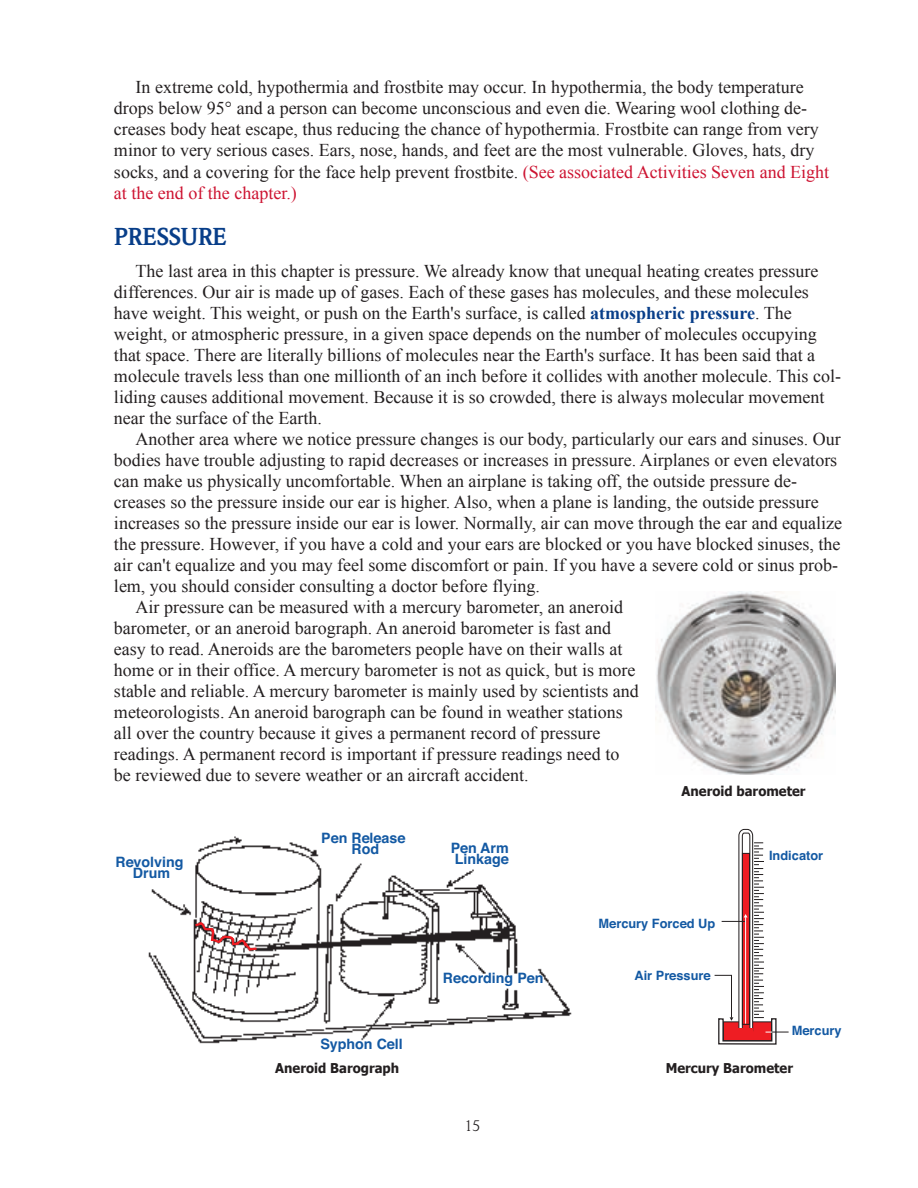
<style>
.page{position:relative;width:918px;height:1188px;background:#fff}
.page>*{position:absolute;margin:0;border:0;box-sizing:border-box;transform-origin:0 0}
.t1{font:700 24px "Weidemann";color:#083e89}
.t2{font:18px/21px "Times New Roman";color:#231f20}
.t3{font:15px "Weidemann";color:#231f20}
.t4{font:700 14.25px/11.4px "Helvetica";color:#1359a3;text-align:center}
.t5{font:700 13.5px "Tahoma";color:#231f20}
.t6{font:700 12.75px "Helvetica";color:#1359a3}
.s1{color:#cd1331}
.s2{font-weight:700;color:#083e89}
</style>
<div class="page">
<img style="left:148px;top:836px;width:424px;height:208px">
<svg style="left:714px;top:829px;width:75px;height:216px"></svg>
<svg style="left:193px;top:921px;width:66px;height:31px"></svg>
<img style="left:655px;top:591px;width:180px;height:184px">
<p class="t2" style="left:114px;top:77px;width:717px;text-indent:22px">In extreme cold, hypothermia and frostbite may occur. In hypothermia, the body temperature drops below 95° and a person can become unconscious and even die. Wearing wool clothing de&shy;creases body heat escape, thus reducing the chance of hypothermia. Frostbite can range from very minor to very serious cases. Ears, nose, hands, and feet are the most vulnerable. Gloves, hats, dry socks, and a covering for the face help prevent frostbite. <span class="s1">(See associated Activities Seven and Eight at the end of the chapter.)</span></p>
<h1 class="t1" style="left:114px;top:228px;width:114px">PRESSURE</h1>
<p class="t2" style="left:114px;top:261px;width:729px;text-indent:22px">The last area in this chapter is pressure. We already know that unequal heating creates pressure differences. Our air is made up of gases. Each of these gases has molecules, and these molecules have weight. This weight, or push on the Earth's surface, is called <span class="s2">atmospheric pressure</span>. The weight, or atmospheric pressure, in a given space depends on the number of molecules occupying that space. There are literally billions of molecules near the Earth's surface. It has been said that a molecule travels less than one millionth of an inch before it collides with another molecule. This col&shy;liding causes additional movement. Because it is so crowded, there is always molecular movement near the surface of the Earth.</p>
<p class="t2" style="left:136px;top:429px;width:707px">Another area where we notice pressure changes is our body, particularly our ears and sinuses. Our</p>
<p class="t2" style="left:114px;top:450px;width:725px">bodies have trouble adjusting to rapid decreases or increases in pressure. Airplanes or even elevators</p>
<p class="t2" style="left:114px;top:471px;width:685px">can make us physically uncomfortable. When an airplane is taking off, the outside pressure de-</p>
<p class="t2" style="left:114px;top:492px;width:706px">creases so the pressure inside our ear is higher. Also, when a plane is landing, the outside pressure</p>
<p class="t2" style="left:114px;top:513px;width:730px">increases so the pressure inside our ear is lower. Normally, air can move through the ear and equalize</p>
<p class="t2" style="left:114px;top:534px;width:728px">the pressure. However, if you have a cold and your ears are blocked or you have blocked sinuses, the</p>
<p class="t2" style="left:114px;top:555px;width:726px">air can't equalize and you may feel some discomfort or pain. If you have a severe cold or sinus prob-</p>
<p class="t2" style="left:114px;top:576px;width:427px">lem, you should consider consulting a doctor before flying.</p>
<p class="t2" style="left:136px;top:597px;width:489px">Air pressure can be measured with a mercury barometer, an aneroid</p>
<p class="t2" style="left:114px;top:618px;width:499px">barometer, or an aneroid barograph. An aneroid barometer is fast and</p>
<p class="t2" style="left:114px;top:639px;width:510px">easy to read. Aneroids are the barometers people have on their walls at</p>
<p class="t2" style="left:114px;top:660px;width:523px">home or in their office. A mercury barometer is not as quick, but is more</p>
<p class="t2" style="left:114px;top:681px;width:526px">stable and reliable. A mercury barometer is mainly used by scientists and</p>
<p class="t2" style="left:114px;top:702px;width:510px">meteorologists. An aneroid barograph can be found in weather stations</p>
<p class="t2" style="left:114px;top:723px;width:488px">all over the country because it gives a permanent record of pressure</p>
<p class="t2" style="left:114px;top:744px;width:507px">readings. A permanent record is important if pressure readings need to</p>
<p class="t2" style="left:114px;top:765px;width:416px">be reviewed due to severe weather or an aircraft accident.</p>
<p class="t4" style="left:321px;top:834px;width:86px">Pen Release<br>Rod</p>
<p class="t4" style="left:451px;top:844px;width:60px">Pen Arm</p>
<p class="t4" style="left:115px;top:857px;width:70px">Revolving</p>
<p class="t4" style="left:455px;top:855px;width:55px">Linkage</p>
<p class="t4" style="left:133px;top:869px;width:39px">Drum</p>
<p class="t4" style="left:320px;top:1040px;width:84px">Syphon Cell</p>
<p class="t5" style="left:275px;top:1059px;width:125px">Aneroid Barograph</p>
<p class="t4" style="left:443px;top:974px;width:102px">Recording Pen</p>
<p class="t3" style="left:465px;top:1121px;width:17px">15</p>
<p class="t5" style="left:682px;top:782px;width:125px">Aneroid barometer</p>
<p class="t6" style="left:599px;top:919px;width:118px">Mercury Forced Up</p>
<p class="t6" style="left:634px;top:971px;width:78px">Air Pressure</p>
<p class="t6" style="left:769px;top:851px;width:56px">Indicator</p>
<p class="t6" style="left:792px;top:1025px;width:51px">Mercury</p>
<p class="t5" style="left:666px;top:1059px;width:129px">Mercury Barometer</p>
</div>
